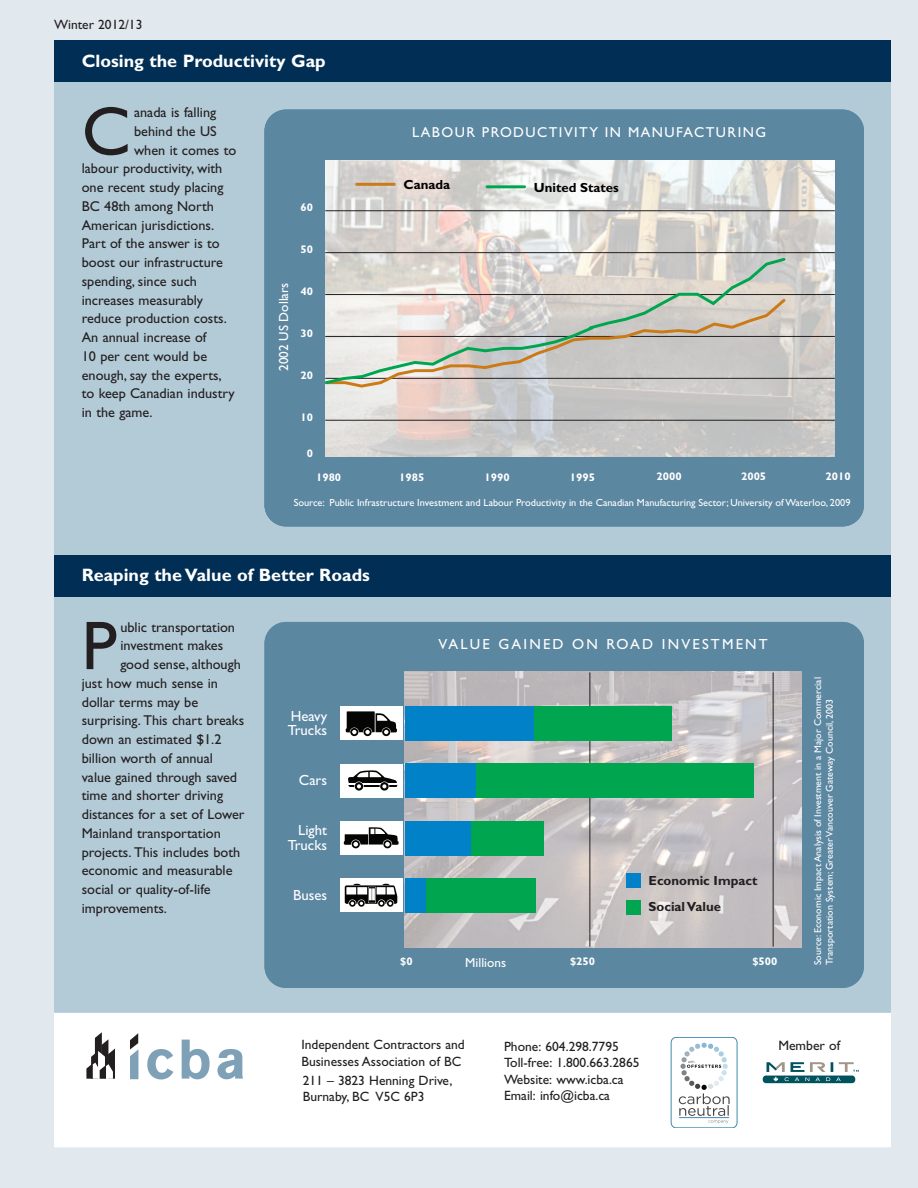
<style>
.page{position:relative;width:918px;height:1188px;background:#e1e9ef}
.page>*{position:absolute;margin:0;border:0;box-sizing:border-box;transform-origin:0 0}
.t1{font:69.15px "Gill Sans";color:#231f20}
.t2{font:700 18px "Gill Sans";color:#fff}
.t3{font:14.7px/14.7px "Gill Sans";color:#fff}
.t4{font:14.7px "Gill Sans";letter-spacing:.15em;color:#fff}
.t5{font:14.4px "Gill Sans";letter-spacing:.1em;color:#fff}
.t6{font:14.25px "Gill Sans";color:#231f20}
.t7{font:13.65px "Gill Sans";color:#231f20}
.t8{font:13.5px/16.5px "Gill Sans";color:#231f20}
.t9{font:700 13.2px/26.2px "Gill Sans";color:#231f20}
.t10{font:13.2px "Gill Sans";color:#fff}
.t11{font:700 13.2px "Gill Sans";color:#000}
.t12{font:700 10.95px "Gill Sans";color:#fff;scale:1.04 1}
.t13{font:10.35px "Gill Sans";color:#fff}
.t14{font:9.9px/11.9px "Gill Sans";color:#fff}
</style>
<div class="page">
<div style="left:54px;top:69px;width:837px;height:946px;background:#b3cbd7"></div>
<div style="left:264px;top:622px;width:600px;height:366px;background:#5c87a1;border-radius:22px"></div>
<div style="left:341px;top:707px;width:62px;height:33px;background:#fff"></div>
<div style="left:341px;top:764px;width:62px;height:33px;background:#fff"></div>
<div style="left:341px;top:822px;width:62px;height:33px;background:#fff"></div>
<div style="left:341px;top:878px;width:62px;height:34px;background:#fff"></div>
<img style="left:405px;top:671px;width:397px;height:276px">
<hr style="left:590px;top:672px;width:1px;height:275px;background:#231f20">
<hr style="left:773px;top:672px;width:1px;height:275px;background:#231f20">
<div style="left:626px;top:873px;width:15px;height:15px;background:#0081c8"></div>
<div style="left:626px;top:900px;width:15px;height:15px;background:#00a54f"></div>
<div style="left:405px;top:706px;width:132px;height:34px;background:#0081c8"></div>
<div style="left:405px;top:764px;width:71px;height:34px;background:#0081c8"></div>
<div style="left:476px;top:764px;width:277px;height:34px;background:#00a54f"></div>
<div style="left:405px;top:821px;width:66px;height:34px;background:#0081c8"></div>
<div style="left:471px;top:821px;width:72px;height:34px;background:#00a54f"></div>
<div style="left:405px;top:878px;width:21px;height:35px;background:#0081c8"></div>
<div style="left:426px;top:878px;width:109px;height:35px;background:#00a54f"></div>
<div style="left:535px;top:706px;width:137px;height:34px;background:#00a54f"></div>
<div style="left:347px;top:711px;width:28px;height:21px;background:#050504"></div>
<svg style="left:376px;top:713px;width:21px;height:21px"></svg>
<svg style="left:364px;top:728px;width:8px;height:8px"></svg>
<svg style="left:365px;top:730px;width:5px;height:4px"></svg>
<svg style="left:350px;top:728px;width:8px;height:8px"></svg>
<svg style="left:346px;top:728px;width:11px;height:6px"></svg>
<div style="left:354px;top:782px;width:10px;height:9px;background:#f3f3f3;border-radius:50%"></div>
<svg style="left:355px;top:782px;width:8px;height:9px"></svg>
<svg style="left:380px;top:782px;width:9px;height:9px"></svg>
<svg style="left:348px;top:770px;width:49px;height:18px"></svg>
<svg style="left:345px;top:884px;width:52px;height:21px"></svg>
<div style="left:345px;top:834px;width:23px;height:11px;background:#050504"></div>
<svg style="left:352px;top:840px;width:8px;height:8px"></svg>
<svg style="left:344px;top:841px;width:14px;height:6px"></svg>
<svg style="left:369px;top:827px;width:29px;height:20px"></svg>
<div style="left:264px;top:110px;width:600px;height:416px;background:#5c87a1;border-radius:22px"></div>
<img style="left:325px;top:160px;width:510px;height:297px">
<hr style="left:325px;top:420px;width:510px;height:1px;background:#231f20">
<hr style="left:325px;top:378px;width:510px;height:1px;background:#231f20">
<hr style="left:325px;top:336px;width:510px;height:1px;background:#231f20">
<hr style="left:325px;top:294px;width:510px;height:1px;background:#231f20">
<hr style="left:325px;top:252px;width:510px;height:1px;background:#231f20">
<hr style="left:325px;top:211px;width:510px;height:1px;background:#231f20">
<hr style="left:357px;top:183px;width:37px;height:3px;background:#cb7a16">
<hr style="left:487px;top:185px;width:38px;height:3px;background:#00a54f">
<svg style="left:325px;top:256px;width:463px;height:133px;background:#cfccc5"></svg>
<div style="left:55px;top:1014px;width:835px;height:132px;background:#fff"></div>
<div style="left:54px;top:1013px;width:837px;height:134px;border:1px solid #fff"></div>
<svg style="left:86px;top:1032px;width:29px;height:47px"></svg>
<svg style="left:147px;top:1049px;width:26px;height:31px"></svg>
<svg style="left:182px;top:1040px;width:28px;height:39px"></svg>
<svg style="left:217px;top:1049px;width:26px;height:30px"></svg>
<svg style="left:130px;top:1033px;width:8px;height:46px"></svg>
<div style="left:763px;top:1076px;width:92px;height:7px;background:#00525d;border-radius:3px"></div>
<svg style="left:767px;top:1062px;width:92px;height:20px"></svg>
<div style="left:671px;top:1037px;width:66px;height:91px;border:1px solid #408ab5;border-radius:5px"></div>
<svg style="left:679px;top:1043px;width:51px;height:80px"></svg>
<div style="left:54px;top:40px;width:837px;height:42px;background:#002e54"></div>
<div style="left:54px;top:555px;width:837px;height:41px;background:#002e54"></div>
<p class="t8" style="left:54px;top:18px;width:90px">Winter 2012/13</p>
<p class="t2" style="left:82px;top:54px;width:245px">Closing the Productivity Gap</p>
<h1 class="t1" style="left:82px;top:105px;width:50px">C</h1>
<p class="t6" style="left:134px;top:107px;width:84px">anada is falling</p>
<p class="t6" style="left:134px;top:126px;width:84px">behind the US</p>
<p class="t6" style="left:134px;top:145px;width:104px">when it comes to</p>
<p class="t6" style="left:82px;top:163px;width:142px">labour productivity, with</p>
<p class="t6" style="left:82px;top:182px;width:143px">one recent study placing</p>
<p class="t6" style="left:82px;top:201px;width:134px">BC 48th among North</p>
<p class="t6" style="left:82px;top:220px;width:134px">American jurisdictions.</p>
<p class="t6" style="left:82px;top:238px;width:140px">Part of the answer is to</p>
<p class="t6" style="left:82px;top:257px;width:143px">boost our infrastructure</p>
<p class="t6" style="left:82px;top:276px;width:117px">spending, since such</p>
<p class="t6" style="left:82px;top:295px;width:123px">increases measurably</p>
<p class="t6" style="left:82px;top:313px;width:147px">reduce production costs.</p>
<p class="t6" style="left:82px;top:332px;width:126px">An annual increase of</p>
<p class="t6" style="left:82px;top:351px;width:127px">10 per cent would be</p>
<p class="t6" style="left:82px;top:370px;width:141px">enough, say the experts,</p>
<p class="t6" style="left:82px;top:388px;width:154px">to keep Canadian industry</p>
<p class="t6" style="left:82px;top:407px;width:73px">in the game.</p>
<p class="t12" style="left:301px;top:204px;width:14px">60</p>
<p class="t10" style="left:279px;top:371px;width:90px;rotate:-90deg">2002 US Dollars</p>
<p class="t12" style="left:301px;top:245px;width:14px">50</p>
<p class="t12" style="left:301px;top:287px;width:14px">40</p>
<p class="t12" style="left:301px;top:329px;width:14px">30</p>
<p class="t12" style="left:301px;top:371px;width:14px">20</p>
<p class="t12" style="left:301px;top:413px;width:14px">10</p>
<p class="t12" style="left:307px;top:449px;width:8px">0</p>
<p class="t5" style="left:412px;top:127px;width:355px">LABOUR PRODUCTIVITY IN MANUFACTURING</p>
<p class="t11" style="left:403px;top:180px;width:48px">Canada</p>
<p class="t11" style="left:534px;top:182px;width:86px">United States</p>
<p class="t12" style="left:316px;top:473px;width:26px">1980</p>
<p class="t12" style="left:399px;top:473px;width:26px">1985</p>
<p class="t12" style="left:485px;top:473px;width:26px">1990</p>
<p class="t12" style="left:570px;top:473px;width:26px">1995</p>
<p class="t12" style="left:657px;top:473px;width:26px">2000</p>
<p class="t12" style="left:741px;top:473px;width:26px">2005</p>
<p class="t12" style="left:826px;top:473px;width:26px">2010</p>
<p class="t13" style="left:294px;top:499px;width:558px">Source: Public Infrastructure Investment and Labour Productivity in the Canadian Manufacturing Sector; University ofWaterloo, 2009</p>
<p class="t2" style="left:82px;top:568px;width:290px">Reaping the Value of Better Roads</p>
<h1 class="t1" style="left:82px;top:620px;width:37px">P</h1>
<p class="t6" style="left:120px;top:621px;width:116px">ublic transportation</p>
<p class="t6" style="left:120px;top:640px;width:104px">investment makes</p>
<p class="t6" style="left:120px;top:659px;width:122px">good sense, although</p>
<p class="t6" style="left:82px;top:678px;width:138px">just how much sense in</p>
<p class="t6" style="left:82px;top:696px;width:118px">dollar terms may be</p>
<p class="t6" style="left:82px;top:715px;width:164px">surprising. This chart breaks</p>
<p class="t6" style="left:82px;top:734px;width:141px">down an estimated $1.2</p>
<p class="t6" style="left:82px;top:753px;width:133px">billion worth of annual</p>
<p class="t6" style="left:82px;top:771px;width:157px">value gained through saved</p>
<p class="t6" style="left:82px;top:790px;width:143px">time and shorter driving</p>
<p class="t6" style="left:82px;top:809px;width:164px">distances for a set of Lower</p>
<p class="t6" style="left:82px;top:828px;width:141px">Mainland transportation</p>
<p class="t6" style="left:82px;top:846px;width:160px">projects. This includes both</p>
<p class="t6" style="left:82px;top:865px;width:152px">economic and measurable</p>
<p class="t6" style="left:82px;top:884px;width:130px">social or quality-of-life</p>
<p class="t6" style="left:82px;top:903px;width:87px">improvements.</p>
<p class="t3" style="left:288px;top:709px;width:41px">Heavy<br>Trucks</p>
<p class="t3" style="left:299px;top:773px;width:30px">Cars</p>
<p class="t3" style="left:288px;top:823px;width:41px;text-align:right">Light<br>Trucks</p>
<p class="t3" style="left:293px;top:888px;width:35px">Buses</p>
<p class="t4" style="left:439px;top:638px;width:331px">VALUE GAINED ON ROAD INVESTMENT</p>
<p class="t9" style="left:649px;top:869px;width:110px">Economic Impact<br>SocialValue</p>
<p class="t12" style="left:400px;top:957px;width:14px">$0</p>
<p class="t12" style="left:570px;top:957px;width:26px">$250</p>
<p class="t12" style="left:752px;top:957px;width:26px">$500</p>
<p class="t10" style="left:465px;top:957px;width:42px">Millions</p>
<p class="t14" style="left:813px;top:965px;width:290px;rotate:-90deg">Source: Economic Impact Analysis of Investment in a Major Commercial<br>Transportation System; GreaterVancouver Gateway Council, 2003</p>
<p class="t8" style="left:301px;top:1038px;width:165px">Independent Contractors and<br>Businesses Association of BC</p>
<p class="t8" style="left:303px;top:1073px;width:151px">211 – 3823 Henning Drive,<br>Burnaby, BC V5C 6P3</p>
<p class="t8" style="left:504px;top:1039px;width:137px">Phone: 604.298.7795<br>Toll-free: 1.800.663.2865<br>Website: www.icba.ca<br>Email: info@icba.ca</p>
<p class="t7" style="left:778px;top:1040px;width:63px">Member of</p>
</div>
